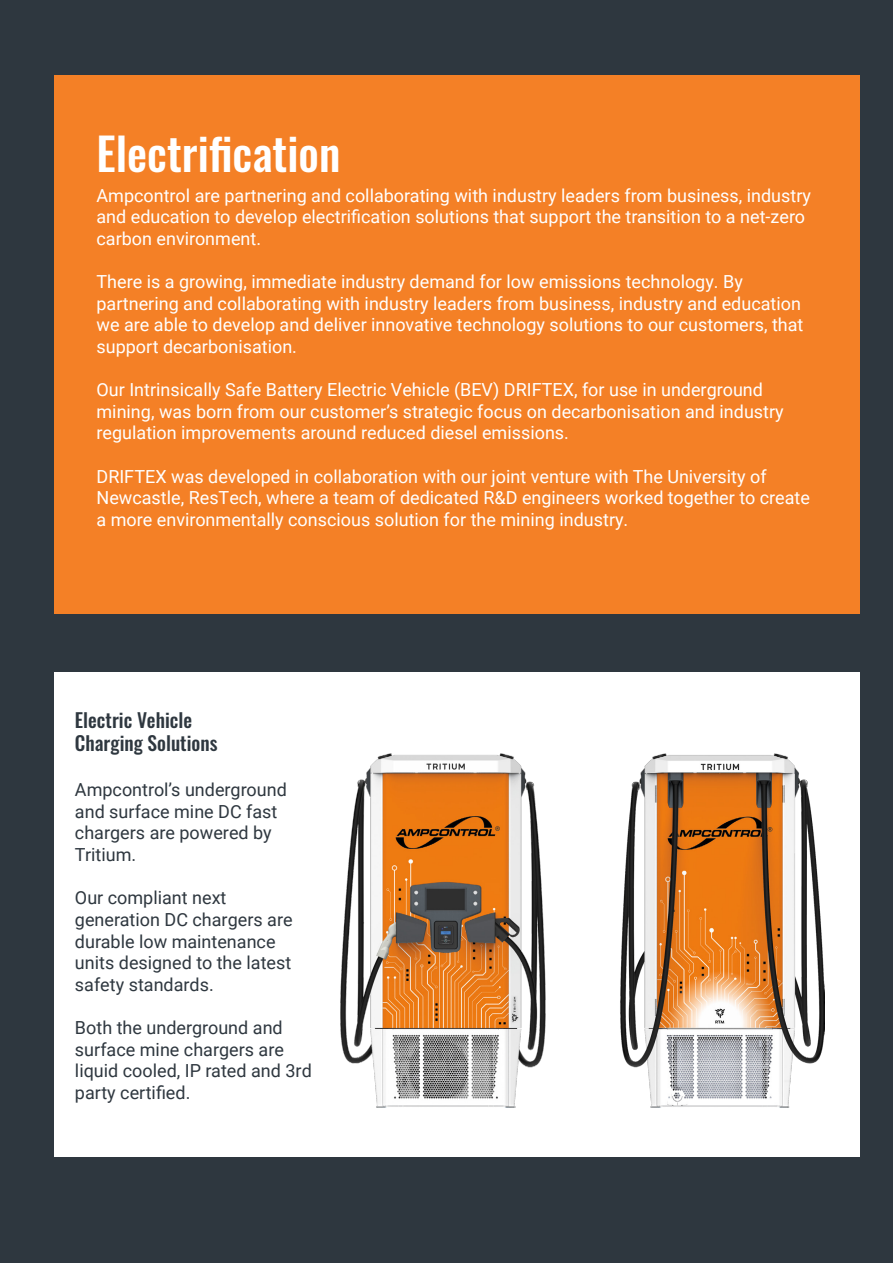
<style>
.page{position:relative;width:893px;height:1263px;background:#2e373f}
.page>*{position:absolute;margin:0;border:0;box-sizing:border-box;transform-origin:0 0}
.t1{font:500 45px "Oswald";color:#fff}
.t2{font:500 19.5px/23.4px "Oswald";color:#2e373f}
.t3{font:18px/21.6px "Roboto";color:#fff}
.t4{font:18px/21.6px "Roboto";color:#2e373f}
</style>
<div class="page">
<div style="left:54px;top:75px;width:806px;height:539px;background:#f48026"></div>
<div style="left:54px;top:673px;width:806px;height:484px;background:#fff"></div>
<img style="left:341px;top:754px;width:205px;height:354px">
<img style="left:620px;top:754px;width:205px;height:353px">
<h2 class="t1" style="left:97px;top:130px;width:245px">Electrification</h2>
<p class="t3" style="left:97px;top:184px;width:716px">Ampcontrol are partnering and collaborating with industry leaders from business, industry and education to develop electrification solutions that support the transition to a net-zero carbon environment.</p>
<p class="t3" style="left:97px;top:270px;width:708px">There is a growing, immediate industry demand for low emissions technology. By partnering and collaborating with industry leaders from business, industry and education we are able to develop and deliver innovative technology solutions to our customers, that support decarbonisation.</p>
<p class="t3" style="left:97px;top:378px;width:689px">Our Intrinsically Safe Battery Electric Vehicle (BEV) DRIFTEX, for use in underground mining, was born from our customer’s strategic focus on decarbonisation and industry regulation improvements around reduced diesel emissions.</p>
<p class="t3" style="left:97px;top:465px;width:715px">DRIFTEX was developed in collaboration with our joint venture with The University of<br>Newcastle, ResTech, where a team of dedicated R&amp;D engineers worked together to create a more environmentally conscious solution for the mining industry.</p>
<p class="t2" style="left:75px;top:709px;width:144px">Electric Vehicle<br>Charging Solutions</p>
<p class="t4" style="left:75px;top:778px;width:213px">Ampcontrol’s underground and surface mine DC fast chargers are powered by<br>Tritium.</p>
<p class="t4" style="left:75px;top:886px;width:219px">Our compliant next generation DC chargers are durable low maintenance units designed to the latest safety standards.</p>
<p class="t4" style="left:75px;top:1016px;width:238px">Both the underground and surface mine chargers are liquid cooled, IP rated and 3rd party certified.</p>
</div>
